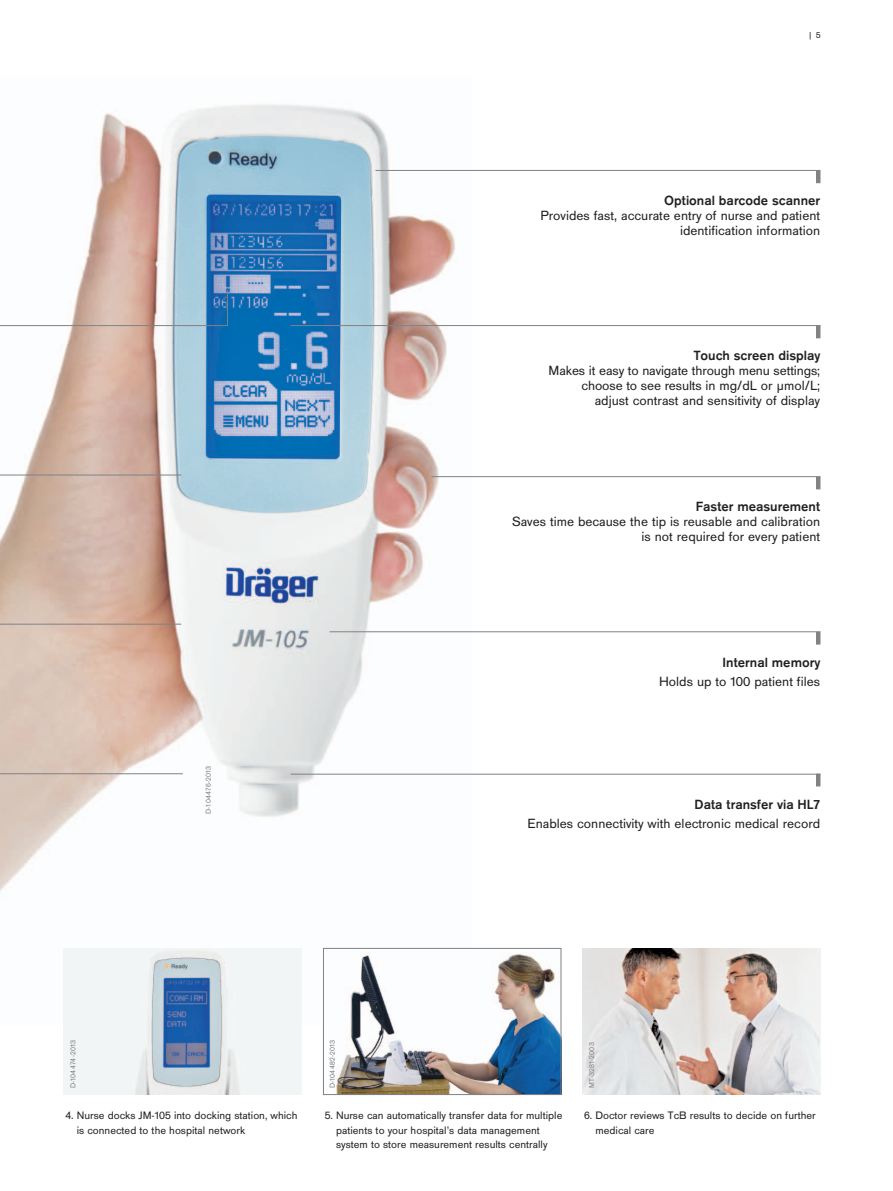
<style>
.page{position:relative;width:893px;height:1191px;background:#fff}
.page>*{position:absolute;margin:0;border:0;box-sizing:border-box;transform-origin:0 0}
.Fließtext_DraeSansRe{font:13.8px/15px "Draeger San";color:#231f20;text-align:right}
.Fließtext_DraeSansRe-2{font:700 13.8px "Draeger San";color:#231f20}
.Bildunterschrift_Tex{font:11.25px/14.2px "Draeger San";color:#231f20}
.Pagination{font:9px "Draeger San Tab";color:#231f20}
.Image_number_60_blac{font:7.5px "Draeger San";letter-spacing:.025em;color:#808285}
</style>
<div class="page">
<img style="left:0;top:104px;width:471px;height:920px">
<img style="left:64px;top:948px;width:238px;height:146px">
<img style="left:325px;top:950px;width:234px;height:142px">
<div style="left:323px;top:948px;width:238px;height:146px;border:1px solid #808285"></div>
<img style="left:583px;top:948px;width:238px;height:146px">
<hr style="left:816px;top:170px;width:4px;height:13px;background:#808285">
<hr style="left:375px;top:170px;width:445px;height:1px;background:#808285">
<hr style="left:816px;top:325px;width:4px;height:13px;background:#808285">
<hr style="left:291px;top:325px;width:529px;height:1px;background:#808285">
<hr style="left:816px;top:476px;width:4px;height:13px;background:#808285">
<hr style="left:432px;top:476px;width:388px;height:1px;background:#808285">
<hr style="left:816px;top:632px;width:4px;height:12px;background:#808285">
<hr style="left:330px;top:631px;width:490px;height:1px;background:#808285">
<hr style="left:291px;top:774px;width:529px;height:1px;background:#808285">
<hr style="left:816px;top:773px;width:4px;height:13px;background:#808285">
<hr style="left:0;top:325px;width:227px;height:1px;background:#808285">
<hr style="left:0;top:474px;width:181px;height:1px;background:#808285">
<hr style="left:0;top:623px;width:181px;height:1px;background:#808285">
<hr style="left:0;top:773px;width:183px;height:1px;background:#808285">
<hr style="left:227px;top:290px;width:1px;height:36px;background:#808285">
<p class="Pagination" style="left:808px;top:30px;width:14px">| 5</p>
<p class="Fließtext_DraeSansRe-2" style="left:664px;top:193px;width:158px">Optional barcode scanner</p>
<p class="Fließtext_DraeSansRe" style="left:540px;top:208px;width:281px">Provides fast, accurate entry of nurse and patient identification information</p>
<p class="Fließtext_DraeSansRe-2" style="left:694px;top:348px;width:128px">Touch screen display</p>
<p class="Fließtext_DraeSansRe" style="left:549px;top:363px;width:273px">Makes it easy to navigate through menu settings; choose to see results in mg/dL or μmol/L; adjust contrast and sensitivity of display</p>
<p class="Fließtext_DraeSansRe-2" style="left:696px;top:499px;width:126px">Faster measurement</p>
<p class="Fließtext_DraeSansRe" style="left:512px;top:514px;width:310px">Saves time because the tip is reusable and calibration is not required for every patient</p>
<p class="Image_number_60_blac" style="left:204px;top:814px;width:50px;rotate:-90deg">D-104476-2013</p>
<p class="Fließtext_DraeSansRe-2" style="left:723px;top:654px;width:99px">Internal memory</p>
<p class="Fließtext_DraeSansRe" style="left:659px;top:674px;width:163px">Holds up to 100 patient files</p>
<p class="Fließtext_DraeSansRe-2" style="left:695px;top:796px;width:127px">Data transfer via HL7</p>
<p class="Fließtext_DraeSansRe" style="left:527px;top:816px;width:294px">Enables connectivity with electronic medical record</p>
<p class="Image_number_60_blac" style="left:328px;top:1088px;width:50px;rotate:-90deg">D-104482-2013</p>
<p class="Image_number_60_blac" style="left:69px;top:1088px;width:50px;rotate:-90deg">D-104474-2013</p>
<p class="Image_number_60_blac" style="left:588px;top:1088px;width:48px;rotate:-90deg">MT-3281-2003</p>
<p class="Bildunterschrift_Tex" style="left:77px;top:1108px;width:222px;text-indent:-11px">4. Nurse docks JM-105 into docking station, which is connected to the hospital network</p>
<p class="Bildunterschrift_Tex" style="left:336px;top:1108px;width:228px;text-indent:-11px">5. Nurse can automatically transfer data for multiple patients to your hospital’s data management system to store measurement results centrally</p>
<p class="Bildunterschrift_Tex" style="left:595px;top:1108px;width:222px;text-indent:-11px">6. Doctor reviews TcB results to decide on further medical care</p>
</div>
